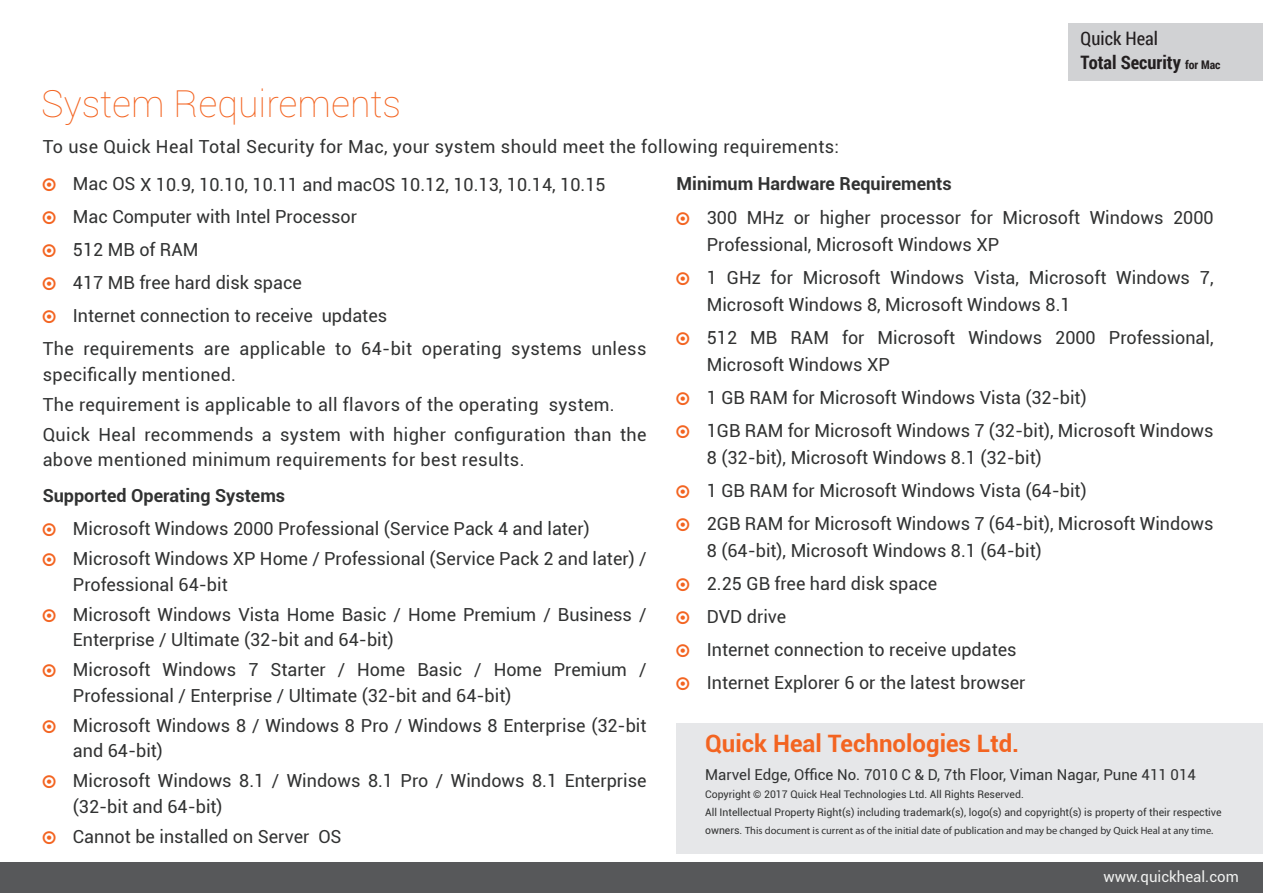
<style>
.page{position:relative;width:1263px;height:893px;background:#fff}
.page>*{position:absolute;margin:0;border:0;box-sizing:border-box;transform-origin:0 0}
.t1{font:100 37.5px "Roboto";color:#f36421}
.t2{font:700 24px "Roboto";color:#f36421}
.t3{font:700 18.6px "Roboto Condensed";color:#231f20}
.t4{font:18.6px "Roboto Condensed";color:#231f20}
.t5{font:18px/33px "Roboto";color:#313232}
.t6{font:18px/30px "Roboto";letter-spacing:.02em;color:#313232}
.t7{font:700 18px "Roboto";color:#313232}
.t8{font:15px "Roboto";color:#313232}
.t9{font:15px "Roboto";color:#f0f1f0}
.t10{font:10.5px/18px "Roboto";color:#313232}
.t11{font:10.5px "Myriad Pro";color:#313232}
.s1{font-size:12px}
.s2{font-family:"Roboto"}
</style>
<div class="page">
<div style="left:677px;top:723px;width:586px;height:130px;background:#e6e7e9"></div>
<div style="left:0;top:862px;width:1263px;height:31px;background:#57585a"></div>
<div style="left:1069px;top:23px;width:194px;height:58px;background:#d1d2d4"></div>
<p class="t4" style="left:1080px;top:25px;width:79px">Quick Heal</p>
<p class="t3" style="left:1080px;top:49px;width:141px">Total Security <span class="s1">for Mac</span></p>
<h1 class="t1" style="left:41px;top:77px;width:361px">System Requirements</h1>
<p class="t6" style="left:73px;top:127px;width:768px;line-height:37.8px;text-indent:-30px">To use Quick Heal Total Security for Mac, your system should meet the following requirements:<br>Mac OS X 10.9, 10.10, 10.11 and macOS 10.12, 10.13, 10.14, 10.15</p>
<p class="t5" style="left:73px;top:200px;width:286px">Mac Computer with Intel Processor</p>
<p class="t5" style="left:73px;top:233px;width:127px">512 MB of RAM</p>
<p class="t5" style="left:73px;top:266px;width:231px">417 MB free hard disk space</p>
<p class="t5" style="left:73px;top:299px;width:316px">Internet connection to receive updates</p>
<p class="t6" style="left:43px;top:333px;width:605px">The requirements are applicable to 64-bit operating systems unless</p>
<p class="t6" style="left:43px;top:359px;width:605px">specifically mentioned.<br>The requirement is applicable to all flavors of the operating system.<br>Quick Heal recommends a system with higher configuration than the</p>
<p class="t6" style="left:43px;top:444px;width:483px">above mentioned minimum requirements for best results.</p>
<p class="t7" style="left:43px;top:483px;width:244px">Supported Operating Systems</p>
<p class="t5" style="left:73px;top:513px;width:575px;line-height:30px">Microsoft Windows 2000 Professional (Service Pack 4 and later)<br>Microsoft Windows XP Home / Professional (Service Pack 2 and later) /</p>
<p class="t5" style="left:73px;top:569px;width:575px;line-height:30px">Professional 64-bit<br>Microsoft Windows Vista Home Basic / Home Premium / Business /</p>
<p class="t5" style="left:73px;top:624px;width:575px;line-height:30px">Enterprise / Ultimate (32-bit and 64-bit)<br>Microsoft Windows 7 Starter / Home Basic / Home Premium /</p>
<p class="t5" style="left:73px;top:680px;width:575px;line-height:30px">Professional / Enterprise / Ultimate (32-bit and 64-bit)<br>Microsoft Windows 8 / Windows 8 Pro / Windows 8 Enterprise (32-bit</p>
<p class="t5" style="left:73px;top:735px;width:575px;line-height:30px">and 64-bit)<br>Microsoft Windows 8.1 / Windows 8.1 Pro / Windows 8.1 Enterprise</p>
<p class="t5" style="left:73px;top:791px;width:270px;line-height:30px">(32-bit and 64-bit)<br>Cannot be installed on Server OS</p>
<p class="t7" style="left:677px;top:170px;width:277px">Minimum Hardware Requirements</p>
<p class="t5" style="left:707px;top:203px;width:508px;line-height:27px">300 MHz or higher processor for Microsoft Windows 2000<br>Professional, Microsoft Windows XP</p>
<p class="t5" style="left:707px;top:263px;width:508px;line-height:27px">1 GHz for Microsoft Windows Vista, Microsoft Windows 7,<br>Microsoft Windows 8, Microsoft Windows 8.1</p>
<p class="t5" style="left:707px;top:323px;width:508px;line-height:27px">512 MB RAM for Microsoft Windows 2000 Professional,<br>Microsoft Windows XP</p>
<p class="t5" style="left:707px;top:380px;width:508px">1 GB RAM for Microsoft Windows Vista (32-bit)<br>1GB RAM for Microsoft Windows 7 (32-bit), Microsoft Windows</p>
<p class="t5" style="left:707px;top:440px;width:508px">8 (32-bit), Microsoft Windows 8.1 (32-bit)<br>1 GB RAM for Microsoft Windows Vista (64-bit)<br>2GB RAM for Microsoft Windows 7 (64-bit), Microsoft Windows</p>
<p class="t5" style="left:707px;top:533px;width:336px">8 (64-bit), Microsoft Windows 8.1 (64-bit)<br>2.25 GB free hard disk space<br>DVD drive<br>Internet connection to receive updates<br>Internet Explorer 6 or the latest browser</p>
<h2 class="t2" style="left:705px;top:726px;width:316px">Quick Heal Technologies Ltd.</h2>
<p class="t8" style="left:705px;top:764px;width:492px">Marvel Edge, Office No. 7010 C &amp; D, 7th Floor, Viman Nagar, Pune 411 014</p>
<p class="t10" style="left:705px;top:785px;width:518px">Copyright © 2017 Quick Heal Technologies Ltd. All Rights Reserved.<br>All Intellectual Property Right(s) including trademark(s), logo(s) and copyright(s) is property of their respective</p>
<p class="t11" style="left:705px;top:824px;width:510px"><span class="s2">owners.</span> This document is current as of the initial date of publication and may be changed by Quick Heal at any time.</p>
<p class="t9" style="left:1103px;top:866px;width:137px">www.quickheal.com</p>
</div>
